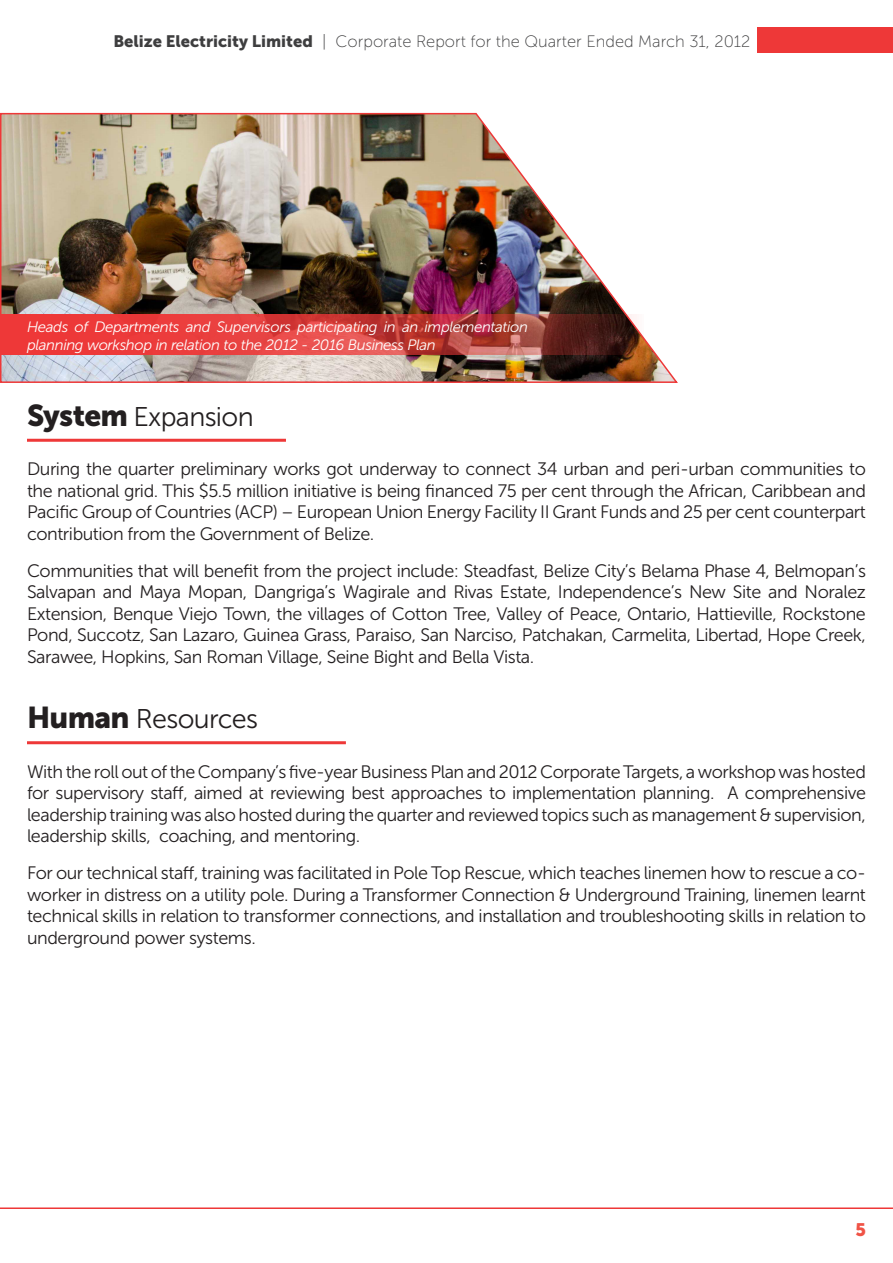
<style>
.page{position:relative;width:893px;height:1263px;background:#fff}
.page>*{position:absolute;margin:0;border:0;box-sizing:border-box;transform-origin:0 0}
.No_Spacing{font:27px "Museo Sans 300";letter-spacing:-.025em;color:#231f20}
.No_Spacing-2{font:18px/21.6px "Museo Sans 300";letter-spacing:-.025em;color:#231f20;text-align:justify}
.t1{font:18px "Museo Sans 900";color:#f05346}
.t2{font:16.5px "Museo Sans 100";color:#3e3e3f}
.No_Spacing-3{font:italic 15px/18px "Museo Sans 300";letter-spacing:-.025em;color:#fff}
.s1{font-family:"Museo Sans 900"}
.s2{font-family:"Museo Sans 900";font-size:30px}
</style>
<div class="page">
<div style="left:758px;top:27px;width:135px;height:25px;background:#ee3838"></div>
<hr style="left:0;top:1207px;width:893px;height:2px;background:#ee3838">
<hr style="left:27px;top:439px;width:259px;height:3px;background:#ee3838">
<hr style="left:27px;top:741px;width:319px;height:3px;background:#ee3838">
<img style="left:0;top:112px;width:678px;height:271px">
<svg style="left:0;top:314px;width:644px;height:40px;background:#c43c3a"></svg>
<p class="t2" style="left:113px;top:32px;width:639px"><span class="s1">Belize Electricity Limited</span> | Corporate Report for the Quarter Ended March 31, 2012</p>
<p class="No_Spacing-3" style="left:27px;top:318px;width:503px">Heads of Departments and Supervisors participating in an implementation planning workshop in relation to the 2012 - 2016 Business Plan</p>
<p class="No_Spacing" style="left:27px;top:402px;width:228px"><span class="s2">System</span> Expansion</p>
<p class="No_Spacing-2" style="left:27px;top:458px;width:840px">During the quarter preliminary works got underway to connect 34 urban and peri-urban communities to the national grid. This $5.5 million initiative is being financed 75 per cent through the African, Caribbean and Pacific Group of Countries (ACP) – European Union Energy Facility II Grant Funds and 25 per cent counterpart contribution from the Government of Belize.</p>
<p class="No_Spacing-2" style="left:27px;top:560px;width:840px">Communities that will benefit from the project include: Steadfast, Belize City’s Belama Phase 4, Belmopan’s Salvapan and Maya Mopan, Dangriga’s Wagirale and Rivas Estate, Independence’s New Site and Noralez Extension, Benque Viejo Town, the villages of Cotton Tree, Valley of Peace, Ontario, Hattieville, Rockstone Pond, Succotz, San Lazaro, Guinea Grass, Paraiso, San Narciso, Patchakan, Carmelita, Libertad, Hope Creek, Sarawee, Hopkins, San Roman Village, Seine Bight and Bella Vista.</p>
<p class="No_Spacing" style="left:27px;top:704px;width:233px"><span class="s2">Human</span> Resources</p>
<p class="No_Spacing-2" style="left:27px;top:761px;width:840px">With the roll out of the Company’s five-year Business Plan and 2012 Corporate Targets, a workshop was hosted for supervisory staff, aimed at reviewing best approaches to implementation planning. A comprehensive leadership training was also hosted during the quarter and reviewed topics such as management &amp; supervision, leadership skills, coaching, and mentoring.</p>
<p class="No_Spacing-2" style="left:27px;top:862px;width:840px">For our technical staff, training was facilitated in Pole Top Rescue, which teaches linemen how to rescue a co&shy;worker in distress on a utility pole. During a Transformer Connection &amp; Underground Training, linemen learnt technical skills in relation to transformer connections, and installation and troubleshooting skills in relation to underground power systems.</p>
<p class="t1" style="left:855px;top:1219px;width:12px">5</p>
</div>
